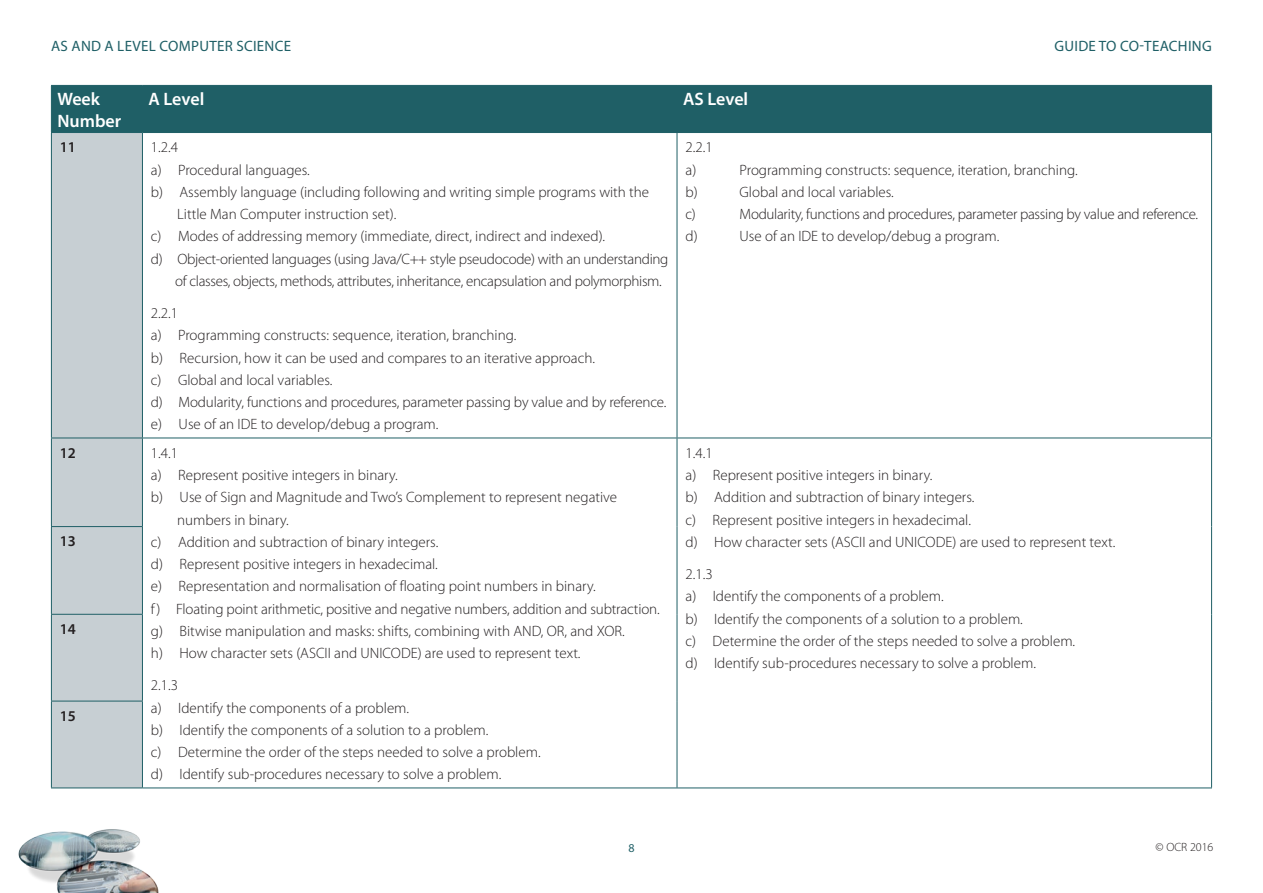
<style>
.page{position:relative;width:1263px;height:893px;background:#fff}
.page>*{position:absolute;margin:0;border:0;box-sizing:border-box;transform-origin:0 0}
.Paragraph_Style_2{font:600 18px/21.6px "Myriad Pro";color:#fff}
.Table_body{font:300 15px "Myriad Pro";color:#231f20}
.Table_body-2{font:300 15px "Myriad Pro";letter-spacing:-.02em;color:#231f20}
.t1{font:15px "Myriad Pro";letter-spacing:.02em;color:#1f5f66}
.Body_subheading{font:600 15px "Myriad Pro";color:#231f20}
.t2{font:300 12px "Myriad Pro";color:#231f20}
.t3{font:12px "Myriad Pro";color:#1f5f66}
</style>
<div class="page">
<img style="left:18px;top:829px;width:141px;height:64px">
<div style="left:52px;top:86px;width:1159px;height:46px;background:#1f5f66"></div>
<div style="left:52px;top:133px;width:90px;height:655px;background:#c7cfd3"></div>
<hr style="left:51px;top:86px;width:1px;height:46px;background:#1f5f66">
<hr style="left:51px;top:85px;width:91px;height:1px;background:#1f5f66">
<hr style="left:142px;top:85px;width:535px;height:1px;background:#1f5f66">
<hr style="left:142px;top:86px;width:1px;height:46px;background:#1f5f66">
<hr style="left:51px;top:132px;width:91px;height:1px;background:#1f5f66">
<hr style="left:142px;top:132px;width:535px;height:1px;background:#1f5f66">
<hr style="left:677px;top:86px;width:1px;height:46px;background:#1f5f66">
<hr style="left:677px;top:85px;width:535px;height:1px;background:#1f5f66">
<hr style="left:1211px;top:86px;width:1px;height:46px;background:#1f5f66">
<hr style="left:677px;top:132px;width:535px;height:1px;background:#1f5f66">
<hr style="left:51px;top:133px;width:1px;height:305px;background:#1f5f66">
<hr style="left:51px;top:438px;width:1px;height:88px;background:#1f5f66">
<hr style="left:51px;top:527px;width:1px;height:87px;background:#1f5f66">
<hr style="left:51px;top:615px;width:1px;height:86px;background:#1f5f66">
<hr style="left:51px;top:701px;width:1px;height:87px;background:#1f5f66">
<hr style="left:51px;top:438px;width:91px;height:1px;background:#1f5f66">
<hr style="left:51px;top:526px;width:92px;height:1px;background:#1f5f66">
<hr style="left:51px;top:614px;width:92px;height:1px;background:#1f5f66">
<hr style="left:51px;top:701px;width:92px;height:1px;background:#1f5f66">
<hr style="left:51px;top:788px;width:91px;height:1px;background:#1f5f66">
<hr style="left:142px;top:133px;width:1px;height:305px;background:#1f5f66">
<hr style="left:142px;top:438px;width:1px;height:88px;background:#1f5f66">
<hr style="left:142px;top:527px;width:1px;height:87px;background:#1f5f66">
<hr style="left:142px;top:615px;width:1px;height:86px;background:#1f5f66">
<hr style="left:142px;top:701px;width:1px;height:87px;background:#1f5f66">
<hr style="left:142px;top:438px;width:535px;height:1px;background:#1f5f66">
<hr style="left:142px;top:788px;width:535px;height:1px;background:#1f5f66">
<hr style="left:677px;top:133px;width:1px;height:305px;background:#1f5f66">
<hr style="left:677px;top:438px;width:1px;height:89px;background:#1f5f66">
<hr style="left:677px;top:527px;width:1px;height:87px;background:#1f5f66">
<hr style="left:677px;top:614px;width:1px;height:87px;background:#1f5f66">
<hr style="left:677px;top:701px;width:1px;height:87px;background:#1f5f66">
<hr style="left:1211px;top:133px;width:1px;height:305px;background:#1f5f66">
<hr style="left:1211px;top:438px;width:1px;height:89px;background:#1f5f66">
<hr style="left:1211px;top:527px;width:1px;height:87px;background:#1f5f66">
<hr style="left:1211px;top:614px;width:1px;height:87px;background:#1f5f66">
<hr style="left:1211px;top:701px;width:1px;height:87px;background:#1f5f66">
<hr style="left:677px;top:438px;width:535px;height:1px;background:#1f5f66">
<hr style="left:677px;top:788px;width:535px;height:1px;background:#1f5f66">
<p class="t1" style="left:51px;top:37px;width:241px">AS AND A LEVEL COMPUTER SCIENCE</p>
<p class="t1" style="left:1054px;top:37px;width:159px">GUIDE TO CO-TEACHING</p>
<p class="Paragraph_Style_2" style="left:57px;top:88px;width:65px">Week<br>Number</p>
<p class="Paragraph_Style_2" style="left:148px;top:88px;width:57px">A Level</p>
<p class="Paragraph_Style_2" style="left:683px;top:88px;width:67px">AS Level</p>
<h3 class="Body_subheading" style="left:60px;top:138px;width:18px">11</h3>
<h3 class="Table_body" style="left:151px;top:139px;width:29px">1.2.4</h3>
<h3 class="Table_body" style="left:151px;top:161px;width:160px">a) Procedural languages.</h3>
<h3 class="Table_body" style="left:151px;top:184px;width:500px">b) Assembly language (including following and writing simple programs with the</h3>
<h3 class="Table_body" style="left:177px;top:206px;width:221px">Little Man Computer instruction set).</h3>
<h3 class="Table_body" style="left:151px;top:228px;width:456px">c) Modes of addressing memory (immediate, direct, indirect and indexed).</h3>
<h3 class="Table_body-2" style="left:151px;top:250px;width:519px">d) Object-oriented languages (using Java/C++ style pseudocode) with an understanding</h3>
<h3 class="Table_body-2" style="left:175px;top:273px;width:488px">of classes, objects, methods, attributes, inheritance, encapsulation and polymorphism.</h3>
<h3 class="Table_body" style="left:151px;top:305px;width:29px">2.2.1</h3>
<h3 class="Table_body" style="left:151px;top:327px;width:367px">a) Programming constructs: sequence, iteration, branching.</h3>
<h3 class="Table_body" style="left:151px;top:349px;width:446px">b) Recursion, how it can be used and compares to an iterative approach.</h3>
<h3 class="Table_body" style="left:151px;top:372px;width:183px">c) Global and local variables.</h3>
<h3 class="Table_body" style="left:151px;top:394px;width:517px">d) Modularity, functions and procedures, parameter passing by value and by reference.</h3>
<h3 class="Table_body" style="left:151px;top:416px;width:289px">e) Use of an IDE to develop/debug a program.</h3>
<h3 class="Table_body" style="left:685px;top:139px;width:29px">2.2.1</h3>
<h3 class="Table_body" style="left:685px;top:161px;width:12px">a)</h3>
<h3 class="Table_body" style="left:739px;top:161px;width:340px">Programming constructs: sequence, iteration, branching.</h3>
<h3 class="Table_body" style="left:685px;top:184px;width:14px">b)</h3>
<h3 class="Table_body" style="left:739px;top:184px;width:156px">Global and local variables.</h3>
<h3 class="Table_body" style="left:685px;top:206px;width:12px">c)</h3>
<h3 class="Table_body-2" style="left:739px;top:206px;width:460px">Modularity, functions and procedures, parameter passing by value and reference.</h3>
<h3 class="Table_body" style="left:685px;top:228px;width:14px">d)</h3>
<h3 class="Table_body" style="left:739px;top:228px;width:261px">Use of an IDE to develop/debug a program.</h3>
<h3 class="Body_subheading" style="left:60px;top:443px;width:18px">12</h3>
<h3 class="Table_body" style="left:151px;top:444px;width:29px">1.4.1</h3>
<h3 class="Table_body" style="left:151px;top:467px;width:248px">a) Represent positive integers in binary.</h3>
<h3 class="Table_body" style="left:151px;top:489px;width:468px">b) Use of Sign and Magnitude and Two’s Complement to represent negative</h3>
<h3 class="Table_body" style="left:177px;top:511px;width:113px">numbers in binary.</h3>
<h3 class="Table_body" style="left:151px;top:533px;width:289px">c) Addition and subtraction of binary integers.</h3>
<h3 class="Table_body" style="left:151px;top:556px;width:288px">d) Represent positive integers in hexadecimal.</h3>
<h3 class="Table_body" style="left:151px;top:578px;width:446px">e) Representation and normalisation of floating point numbers in binary.</h3>
<h3 class="Table_body" style="left:151px;top:600px;width:510px">f ) Floating point arithmetic, positive and negative numbers, addition and subtraction.</h3>
<h3 class="Table_body" style="left:151px;top:622px;width:475px">g) Bitwise manipulation and masks: shifts, combining with AND, OR, and XOR.</h3>
<h3 class="Table_body" style="left:151px;top:645px;width:431px">h) How character sets (ASCII and UNICODE) are used to represent text.</h3>
<h3 class="Table_body" style="left:151px;top:677px;width:29px">2.1.3</h3>
<h3 class="Table_body" style="left:151px;top:699px;width:260px">a) Identify the components of a problem.</h3>
<h3 class="Table_body" style="left:151px;top:722px;width:339px">b) Identify the components of a solution to a problem.</h3>
<h3 class="Table_body" style="left:151px;top:744px;width:391px">c) Determine the order of the steps needed to solve a problem.</h3>
<h3 class="Table_body" style="left:151px;top:766px;width:352px">d) Identify sub-procedures necessary to solve a problem.</h3>
<h3 class="Body_subheading" style="left:60px;top:532px;width:18px">13</h3>
<h3 class="Body_subheading" style="left:60px;top:619px;width:18px">14</h3>
<h3 class="Body_subheading" style="left:60px;top:706px;width:18px">15</h3>
<h3 class="Table_body" style="left:685px;top:444px;width:29px">1.4.1</h3>
<h3 class="Table_body" style="left:685px;top:467px;width:248px">a) Represent positive integers in binary.</h3>
<h3 class="Table_body" style="left:685px;top:489px;width:290px">b) Addition and subtraction of binary integers.</h3>
<h3 class="Table_body" style="left:685px;top:511px;width:287px">c) Represent positive integers in hexadecimal.</h3>
<h3 class="Table_body" style="left:685px;top:533px;width:431px">d) How character sets (ASCII and UNICODE) are used to represent text.</h3>
<h3 class="Table_body" style="left:685px;top:566px;width:29px">2.1.3</h3>
<h3 class="Table_body" style="left:685px;top:588px;width:260px">a) Identify the components of a problem.</h3>
<h3 class="Table_body" style="left:685px;top:610px;width:339px">b) Identify the components of a solution to a problem.</h3>
<h3 class="Table_body" style="left:685px;top:633px;width:391px">c) Determine the order of the steps needed to solve a problem.</h3>
<h3 class="Table_body" style="left:685px;top:655px;width:352px">d) Identify sub-procedures necessary to solve a problem.</h3>
<p class="t3" style="left:628px;top:841px;width:8px">8</p>
<p class="t2" style="left:1156px;top:840px;width:59px">© OCR 2016</p>
</div>
